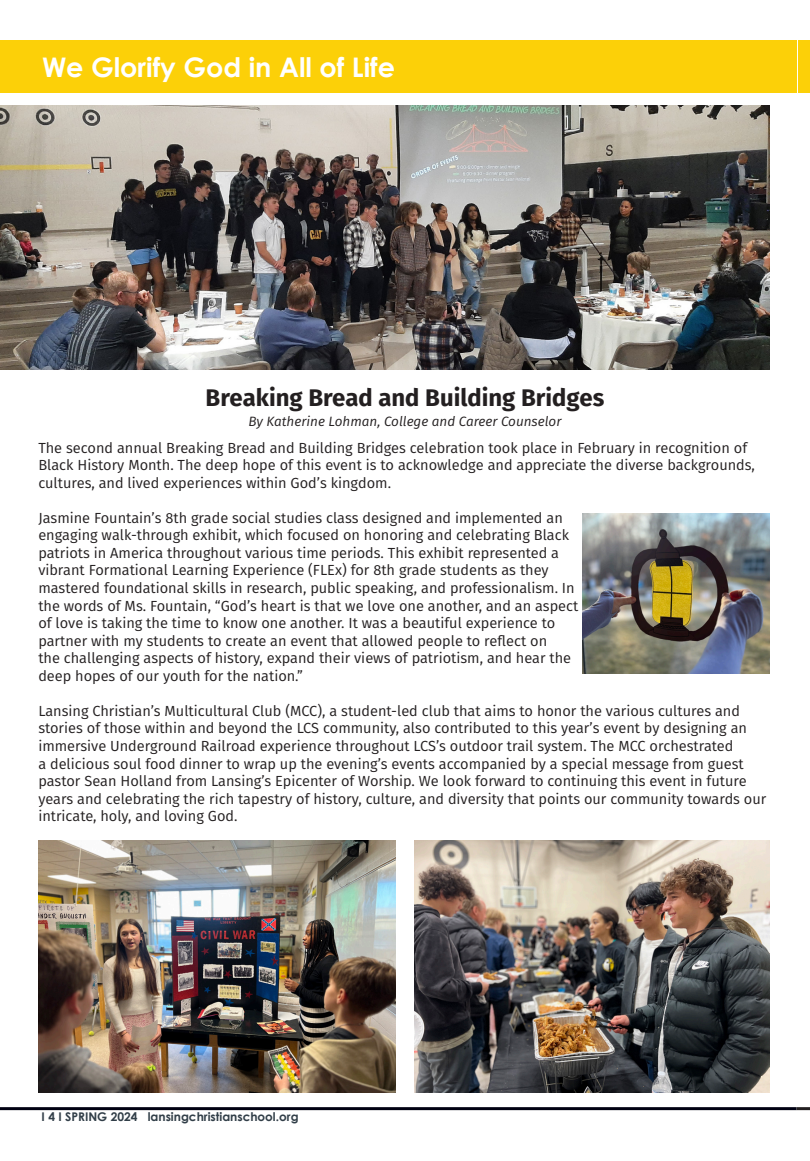
<style>
.page{position:relative;width:810px;height:1161px;background:#fff}
.page>*{position:absolute;margin:0;border:0;box-sizing:border-box;transform-origin:0 0}
.t1{font:700 27px "Century Gothic";color:#fff}
.t2{font:700 24px "Fira Sans";color:#231f20}
.t3{font:14.7px/17.5px "Fira Sans";color:#231f20}
.t4{font:italic 13.5px "Fira Sans";color:#231f20}
.t5{font:700 12px "Century Gothic";color:#313e48}
</style>
<div class="page">
<img style="left:582px;top:513px;width:187px;height:161px">
<img style="left:39px;top:841px;width:357px;height:251px">
<img style="left:414px;top:841px;width:356px;height:252px">
<img style="left:0;top:105px;width:769px;height:264px">
<div style="left:798px;top:40px;width:12px;height:53px;background:#fcd008"></div>
<div style="left:0;top:40px;width:796px;height:53px;background:#fcd008"></div>
<hr style="left:796px;top:1107px;width:14px;height:3px;background:#231f20">
<hr style="left:0;top:1107px;width:796px;height:3px;background:#000012">
<p class="t1" style="left:42px;top:47px;width:355px">We Glorify God in All of Life</p>
<p class="t2" style="left:206px;top:378px;width:400px">Breaking Bread and Building Bridges</p>
<p class="t4" style="left:248px;top:411px;width:315px">By Katherine Lohman, College and Career Counselor</p>
<p class="t3" style="left:38px;top:438px;width:718px">The second annual Breaking Bread and Building Bridges celebration took place in February in recognition of<br>Black History Month. The deep hope of this event is to acknowledge and appreciate the diverse backgrounds, cultures, and lived experiences within God’s kingdom.</p>
<p class="t3" style="left:38px;top:509px;width:542px">Jasmine Fountain’s 8th grade social studies class designed and implemented an engaging walk-through exhibit, which focused on honoring and celebrating Black patriots in America throughout various time periods. This exhibit represented a vibrant Formational Learning Experience (FLEx) for 8th grade students as they mastered foundational skills in research, public speaking, and professionalism. In the words of Ms. Fountain, “God’s heart is that we love one another, and an aspect of love is taking the time to know one another. It was a beautiful experience to partner with my students to create an event that allowed people to reflect on<br>the challenging aspects of history, expand their views of patriotism, and hear the deep hopes of our youth for the nation.”</p>
<p class="t3" style="left:38px;top:702px;width:730px">Lansing Christian’s Multicultural Club (MCC), a student-led club that aims to honor the various cultures and stories of those within and beyond the LCS community, also contributed to this year’s event by designing an immersive Underground Railroad experience throughout LCS’s outdoor trail system. The MCC orchestrated<br>a delicious soul food dinner to wrap up the evening’s events accompanied by a special message from guest pastor Sean Holland from Lansing’s Epicenter of Worship. We look forward to continuing this event in future years and celebrating the rich tapestry of history, culture, and diversity that points our community towards our intricate, holy, and loving God.</p>
<p class="t5" style="left:42px;top:1108px;width:259px">I 4 I SPRING 2024 lansingchristianschool.org</p>
</div>
